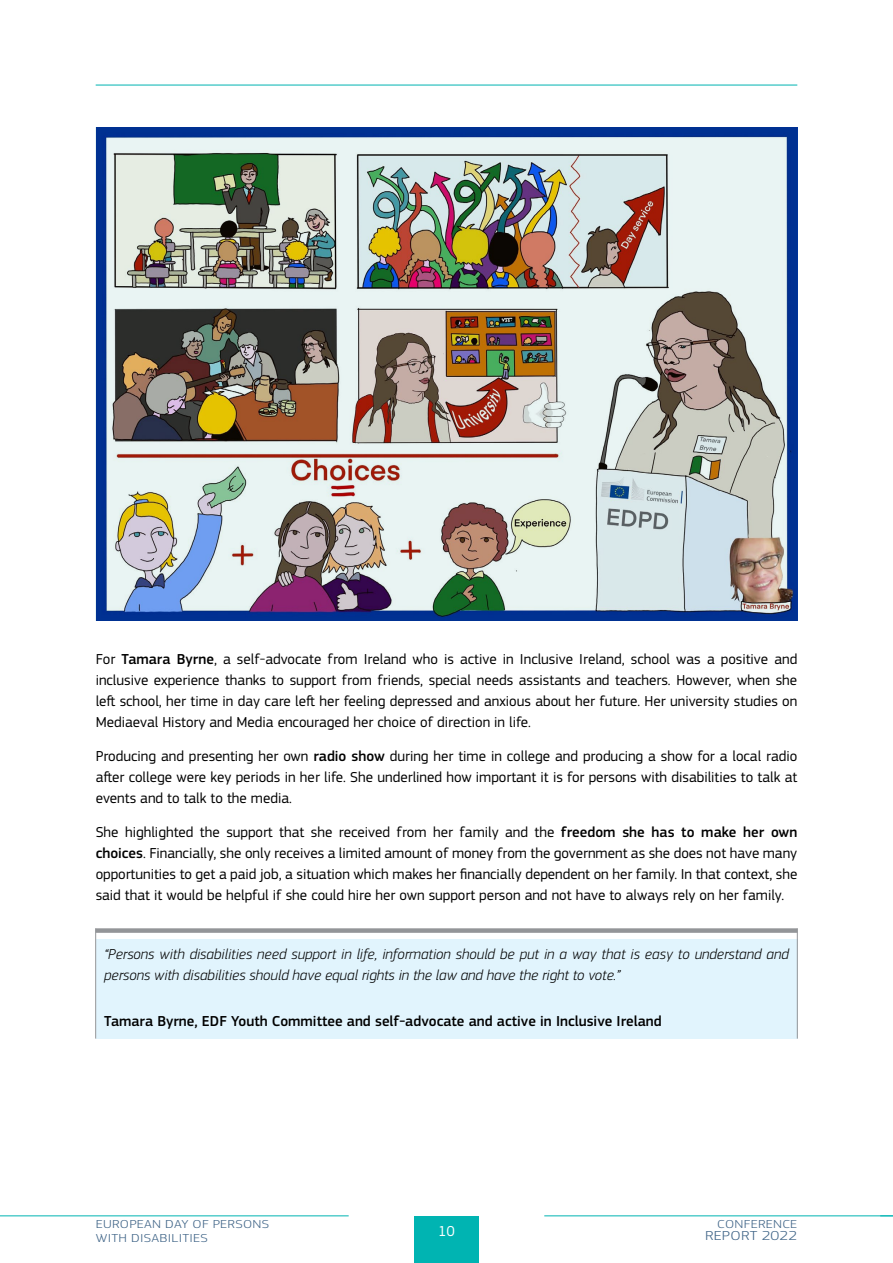
<style>
.page{position:relative;width:893px;height:1263px;background:#fff}
.page>*{position:absolute;margin:0;border:0;box-sizing:border-box;transform-origin:0 0}
.t1{font:15.15px/18.9px "Helvetica Neue";color:#000}
.Text{font:15px/21px "EC Square Sans Pro";color:#000;text-align:justify}
.t2{font:italic 300 15px/21px "EC Square Sans Pro";color:#000}
.t3{font:500 15px "EC Square Sans Pro";color:#000}
.t4{font:15px "EC Square Sans Pro";color:#fff}
.t5{font:300 13.5px "EC Square Sans Pro";letter-spacing:.02em;color:#3f6487;scale:1.22 1}
.t6{font:300 12px/14.1px "EC Square Sans Pro";letter-spacing:.02em;color:#3f6487;scale:1.22 1}
.s1{font-weight:500}
</style>
<div class="page">
<hr style="left:96px;top:85px;width:701px;height:1px;background:#00b4b2">
<div style="left:96px;top:939px;width:701px;height:99px;background:#e1f4fd"></div>
<hr style="left:95px;top:928px;width:1px;height:110px;background:#939598">
<hr style="left:797px;top:928px;width:1px;height:110px;background:#939598">
<div style="left:95px;top:928px;width:702px;height:5px;background:#939598"></div>
<img style="left:96px;top:128px;width:701px;height:493px">
<div style="left:414px;top:1216px;width:65px;height:47px;background:#00b4b2"></div>
<hr style="left:544px;top:1215px;width:349px;height:1px;background:#00b4b2">
<hr style="left:0;top:1215px;width:349px;height:1px;background:#00b4b2">
<svg style="left:880px;top:1215px;width:13px;height:1px"></svg>
<p class="Text" style="left:96px;top:649px;width:703px">For <span class="s1">Tamara Byrne</span>, a self-advocate from Ireland who is active in Inclusive Ireland, school was a positive and inclusive experience t anks to support from friends, special needs assistants and teachers. However, when she left school, her time in day care left her feeling depressed and anxious about her future. Her university studies on Mediaeval History and Media encouraged her choice of direction in life.</p>
<p class="Text" style="left:96px;top:745px;width:703px">Producing and presenting her own <span class="s1">radio show</span> during her time in college and producing a show for a local radio after college were key periods in her life. She underlined how important it is for persons with disabilities to talk at events and to talk to the media.</p>
<p class="Text" style="left:96px;top:821px;width:703px">She highlighted the support that she received from her family and the <span class="s1">freedom she has to make her own choices</span>. Financially, she only receives a limited amount of money from the government as she does not have many opportunities to get a paid job, a situation which makes her financially dependent on her family. In that context, she said that it would be helpful if she could hire her own support person and not have to always rely on her family.</p>
<p class="t1" style="left:104px;top:650px;width:226px">I am a self advocate from Ireland.<br>I went to a local school.<br>With a little extra support.</p>
<p class="t1" style="left:104px;top:745px;width:186px">Except for me.<br>I only had one choice.<br>I had to go to day-services.</p>
<p class="t1" style="left:104px;top:840px;width:285px">I was lucky.<br>I found a University where I was welcome.<br>I had a great time.</p>
<p class="t2" style="left:104px;top:943px;width:686px">“Persons with disabilities need support in life, information should be put in a way that is easy to understand and persons with disabilities should have equal rights in the law and have the right to vote.”</p>
<p class="t3" style="left:104px;top:1013px;width:559px">Tamara Byrne, EDF Youth Committee and self-advocate and active in Inclusive Ireland</p>
<p class="t1" style="left:104px;top:972px;width:131px">We need paid jobs.</p>
<p class="t1" style="left:104px;top:1010px;width:251px">We need our experience to be heard.</p>
<p class="t6" style="left:96px;top:1217px;width:144px">EUROPEAN DAY OF PERSONS<br>WITH DISABILITIES</p>
<p class="t4" style="left:438px;top:1222px;width:18px">10</p>
<p class="t6" style="left:717px;top:1217px;width:67px">CONFERENCE</p>
<p class="t5" style="left:705px;top:1227px;width:77px">REPORT 2022</p>
</div>
